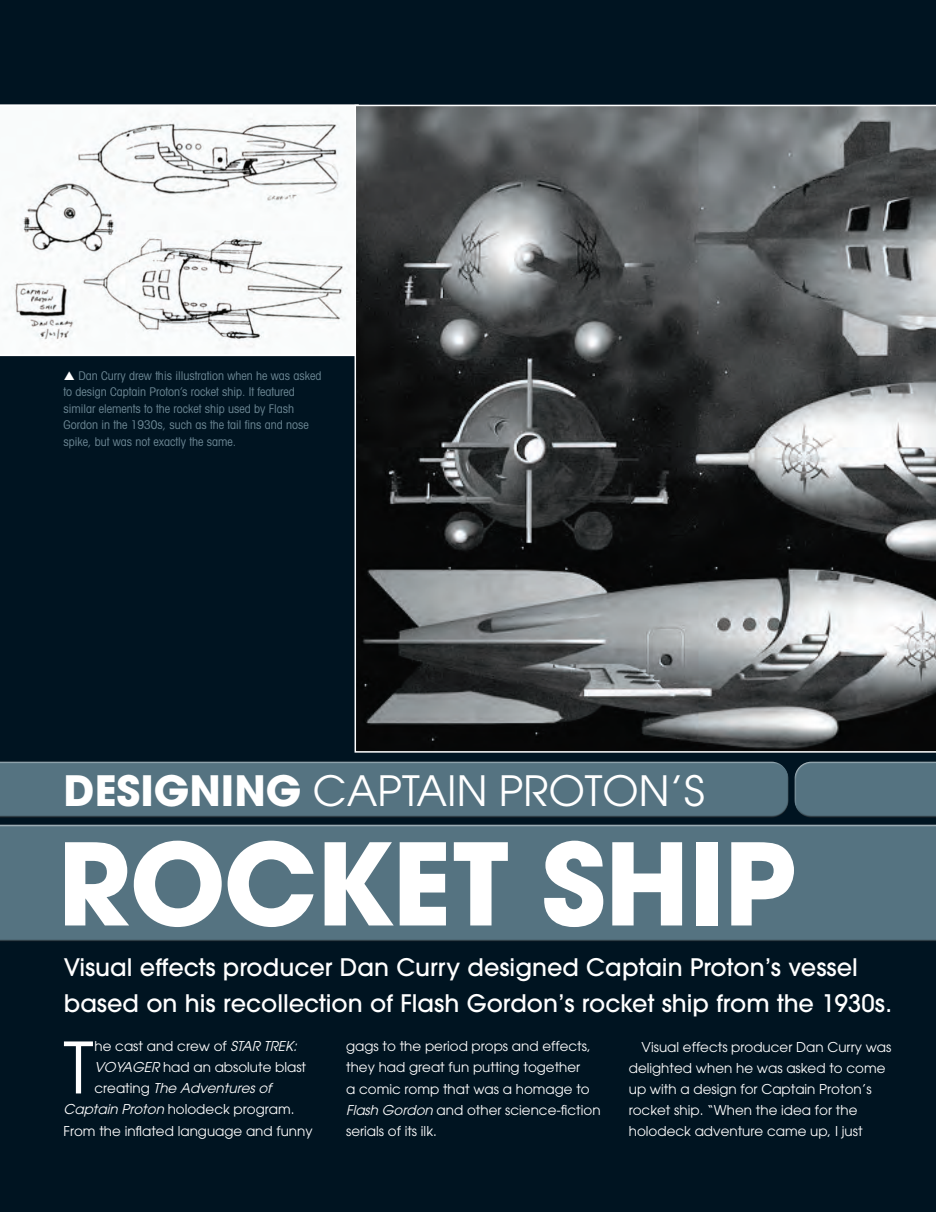
<style>
.page{position:relative;width:936px;height:1212px;background:#fff}
.page>*{position:absolute;margin:0;border:0;box-sizing:border-box;transform-origin:0 0}
.t1{font:700 112.5px "Avant Garde LT";letter-spacing:-.01em;color:#fff}
.t2{font:70.2px "Avant Garde LT";color:#fff}
.t3{font:41.55px "Avant Garde";color:#fff}
.t4{font:500 24px/36px "Avant Garde";color:#fff}
.t5{font:13.5px/21px "Avant Garde LT";color:#fff}
.t6{font:italic 13.5px "Avant Garde LT";color:#fff}
.t7{font:condensed 12px/16.5px "Avant Garde LT";color:#6c8794}
.s1{font-weight:700}
.s2{font-style:italic}
.s3{font-style:normal}
</style>
<div class="page">
<div style="left:0;top:0;width:935px;height:1212px;background:#001421"></div>
<div style="left:0;top:823px;width:935px;height:109px;background:#fff;opacity:.75"></div>
<div style="left:0;top:830px;width:935px;height:113px;background:#557381"></div>
<div style="left:0;top:759px;width:789px;height:50px;background:#fff;opacity:.75"></div>
<div style="left:0;top:767px;width:791px;height:51px;background:#557381"></div>
<div style="left:793px;top:759px;width:142px;height:50px;background:#fff;opacity:.75"></div>
<div style="left:793px;top:767px;width:142px;height:51px;background:#557381"></div>
<svg style="left:0;top:104px;width:359px;height:252px;background:#ebecec"></svg>
<svg style="left:354px;top:105px;width:581px;height:648px;background:#585a5b"></svg>
<p class="t7" style="left:63px;top:367px;width:259px;text-indent:15px">Dan Curry drew this illustration when he was asked to design Captain Proton’s rocket ship. It featured similar elements to the rocket ship used by Flash Gordon in the 1930s, such as the tail fins and nose spike, but was not exactly the same.</p>
<h3 class="t3" style="left:64px;top:766px;width:642px"><span class="s1">DESIGNING</span> CAPTAIN PROTON’S</h3>
<h1 class="t1" style="left:57px;top:811px;width:739px">ROCKET SHIP</h1>
<h3 class="t4" style="left:64px;top:949px;width:829px">Visual effects producer Dan Curry designed Captain Proton’s vessel based on his recollection of Flash Gordon’s rocket ship from the 1930s.</h3>
<h2 class="t2" style="left:63px;top:1026px;width:31px">T</h2>
<p class="t5" style="left:94px;top:1036px;width:204px">he cast and crew of <span class="s2">STAR TREK:</span></p>
<p class="t5" style="left:94px;top:1057px;width:213px"><span class="s2">VOYAGER</span> had an absolute blast</p>
<p class="t6" style="left:94px;top:1080px;width:178px"><span class="s3">creating</span> The Adventures of</p>
<p class="t5" style="left:63px;top:1099px;width:232px"><span class="s2">Captain Proton</span> holodeck program.</p>
<p class="t5" style="left:63px;top:1120px;width:251px">From the inflated language and funny</p>
<p class="t5" style="left:346px;top:1036px;width:256px">gags to the period props and effects, they had great fun putting together<br>a comic romp that was a homage to<br><span class="s2">Flash Gordon</span> and other science-fiction serials of its ilk.</p>
<p class="t5" style="left:628px;top:1036px;width:264px;text-indent:13px">Visual effects producer Dan Curry was delighted when he was asked to come up with a design for Captain Proton’s rocket ship. “When the idea for the holodeck adventure came up, I just</p>
</div>
